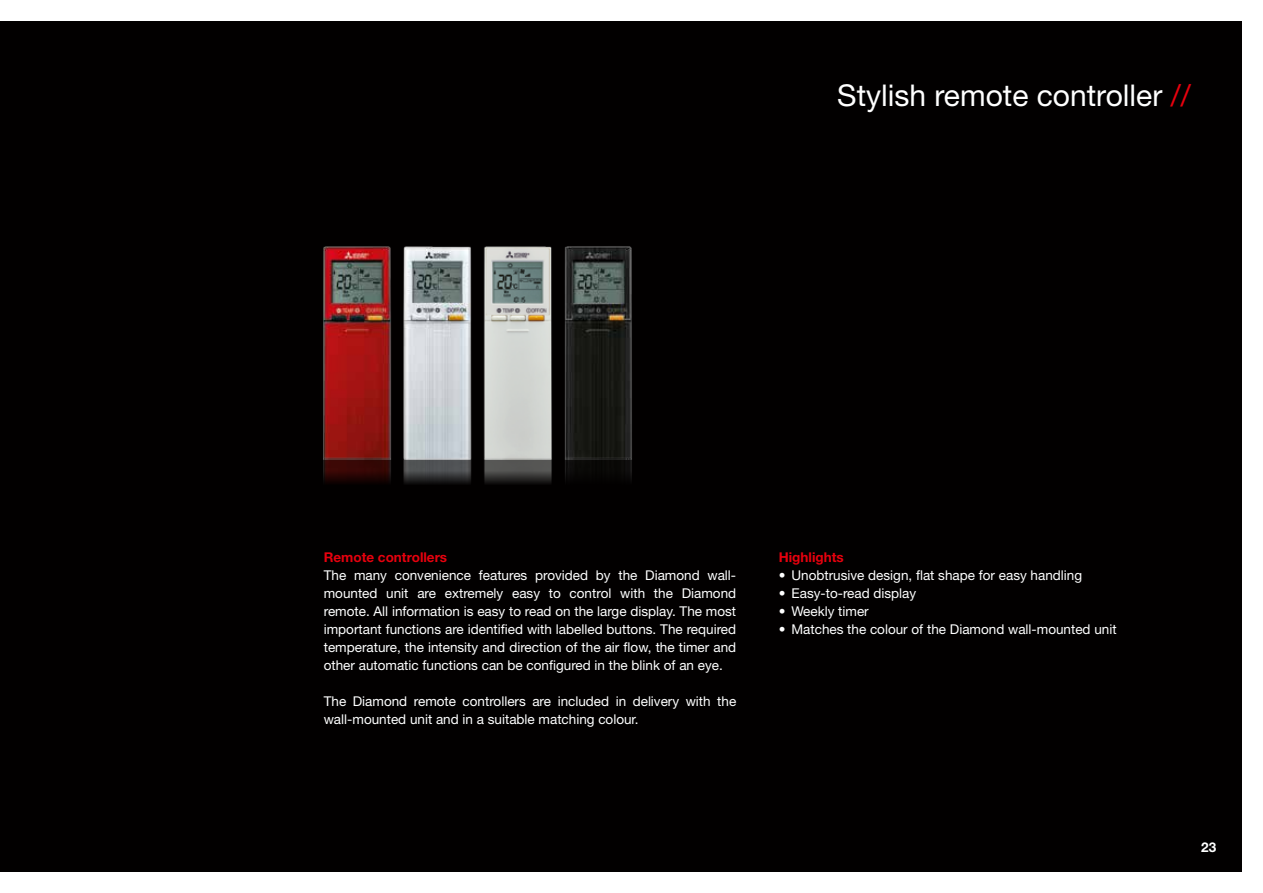
<style>
.page{position:relative;width:1263px;height:893px;background:#fff}
.page>*{position:absolute;margin:0;border:0;box-sizing:border-box;transform-origin:0 0}
.t1{font:30px "Helvetica Neue LT Pro";color:#fff}
.t2{font:13.5px/18px "Helvetica Neue LT Pro";color:#fff;text-align:justify}
.t3{font:700 13.5px "Helvetica Neue LT Pro";color:#e7000e}
.t4{font:700 13.5px "Helvetica Neue LT Pro";color:#fff}
.s1{color:#e7000e}
</style>
<div class="page">
<div style="left:0;top:21px;width:1242px;height:851px;background:#020000"></div>
<img style="left:403px;top:246px;width:69px;height:238px">
<img style="left:323px;top:246px;width:68px;height:237px">
<img style="left:483px;top:246px;width:69px;height:238px">
<img style="left:564px;top:246px;width:68px;height:234px">
<h1 class="t1" style="left:837px;top:77px;width:355px">Stylish remote controller <span class="s1">//</span></h1>
<p class="t3" style="left:324px;top:549px;width:125px">Remote controllers</p>
<p class="t2" style="left:324px;top:566px;width:414px">The many convenience features provided by the Diamond wall&shy;mounted unit are extremely easy to control with the Diamond remote. All information is easy to read on the large display. The most important functions are identified with labelled buttons. The required temperature, the intensity and direction of the air flow, the timer and other automatic functions can be configured in the blink of an eye.</p>
<p class="t2" style="left:324px;top:692px;width:414px">The Diamond remote controllers are included in delivery with the wall-mounted unit and in a suitable matching colour.</p>
<p class="t3" style="left:779px;top:549px;width:66px">Highlights</p>
<p class="t2" style="left:779px;top:566px;width:305px">• Unobtrusive design, flat shape for easy handling</p>
<p class="t2" style="left:779px;top:584px;width:139px">• Easy-to-read display</p>
<p class="t2" style="left:779px;top:602px;width:92px">• Weekly timer</p>
<p class="t2" style="left:779px;top:620px;width:339px">• Matches the colour of the Diamond wall-mounted unit</p>
<p class="t4" style="left:1201px;top:838px;width:17px">23</p>
</div>
